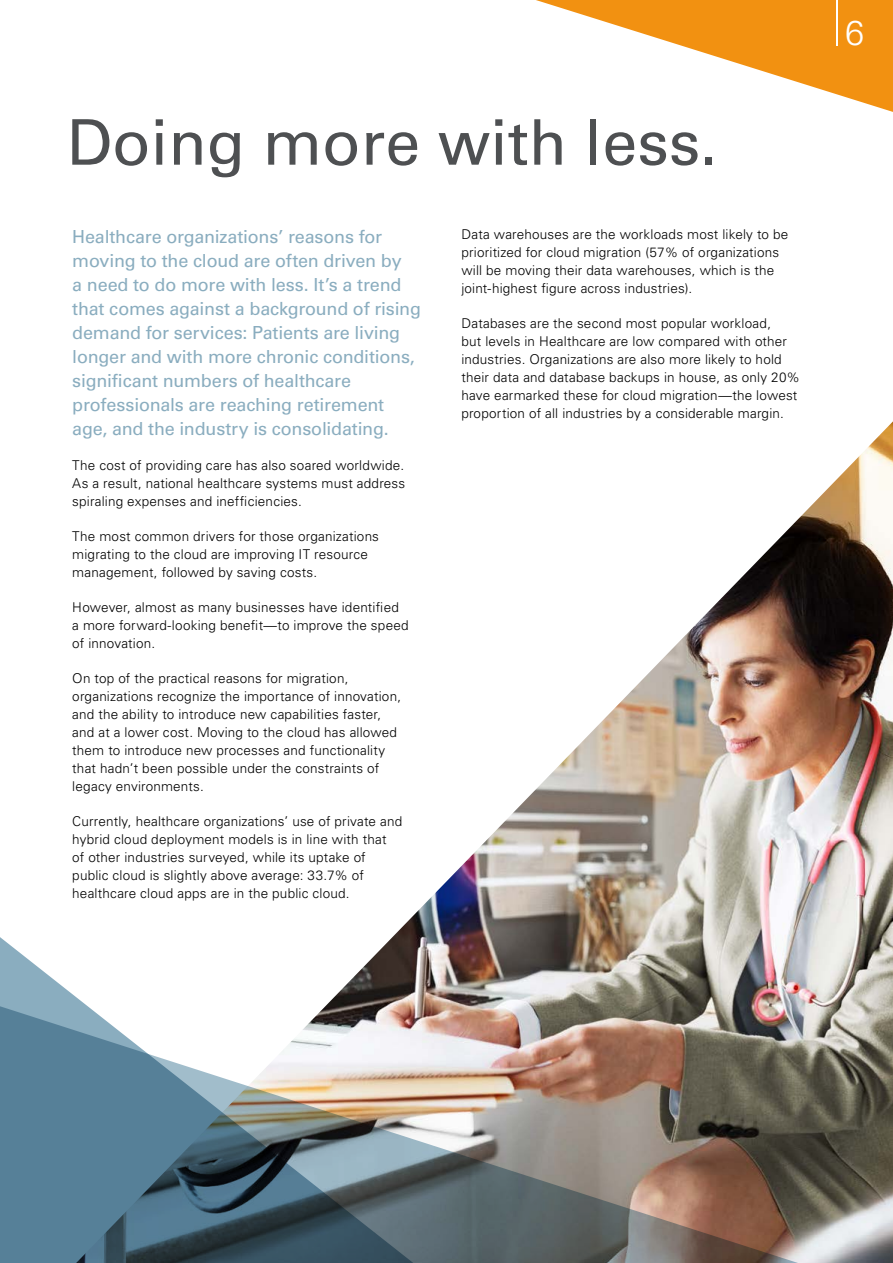
<style>
.page{position:relative;width:893px;height:1263px;background:#fff}
.page>*{position:absolute;margin:0;border:0;box-sizing:border-box;transform-origin:0 0}
.t1{font:63px "Univers LT Std";color:#4e5052}
.t2{font:300 34.5px "Univers LT Std";color:#fff}
.Small_quote{font:18px/24px "Univers LT Std";letter-spacing:-.01em;color:#8aadbf}
.Small_quote-2{font:300 13.5px/18px "Univers LT Std";letter-spacing:.015em;color:#000}
</style>
<div class="page">
<svg style="left:536px;top:0;width:357px;height:112px"></svg>
<hr style="left:836px;top:0;width:1px;height:45px;background:#fff">
<img style="left:402px;top:421px;width:491px;height:842px">
<img style="left:429px;top:1002px;width:409px;height:261px">
<svg style="left:0;top:927px;width:429px;height:336px"></svg>
<p class="t1" style="left:67px;top:105px;width:653px">Doing more with less.</p>
<p class="Small_quote" style="left:72px;top:224px;width:350px">Healthcare organizations’ reasons for moving to the cloud are often driven by<br>a need to do more with less. It’s a trend that comes against a background of rising demand for services: Patients are living longer and with more chronic conditions, significant numbers of healthcare professionals are reaching retirement age, and the industry is consolidating.</p>
<p class="Small_quote-2" style="left:72px;top:456px;width:334px;text-align:justify">The cost of providing care has also soared worldwide.<br>As a result, national healthcare systems must address spiraling expenses and inefficiencies.</p>
<p class="Small_quote-2" style="left:72px;top:527px;width:308px">The most common drivers for those organizations migrating to the cloud are improving IT resource management, followed by saving costs.</p>
<p class="Small_quote-2" style="left:72px;top:598px;width:338px">However, almost as many businesses have identified a more forward-looking benefit—to improve the speed of innovation.</p>
<p class="Small_quote-2" style="left:72px;top:669px;width:330px">On top of the practical reasons for migration, organizations recognize the importance of innovation, and the ability to introduce new capabilities faster, and at a lower cost. Moving to the cloud has allowed them to introduce new processes and functionality that hadn’t been possible under the constraints of legacy environments.</p>
<p class="Small_quote-2" style="left:72px;top:812px;width:331px">Currently, healthcare organizations’ use of private and hybrid cloud deployment models is in line with that<br>of other industries surveyed, while its uptake of public cloud is slightly above average: 33.7% of healthcare cloud apps are in the public cloud.</p>
<p class="Small_quote-2" style="left:461px;top:226px;width:328px">Data warehouses are the workloads most likely to be prioritized for cloud migration (57% of organizations will be moving their data warehouses, which is the joint-highest figure across industries).</p>
<p class="Small_quote-2" style="left:461px;top:315px;width:340px">Databases are the second most popular workload,<br>but levels in Healthcare are low compared with other industries. Organizations are also more likely to hold their data and database backups in house, as only 20% have earmarked these for cloud migration—the lowest proportion of all industries by a considerable margin.</p>
<p class="t2" style="left:845px;top:12px;width:21px">6</p>
</div>
